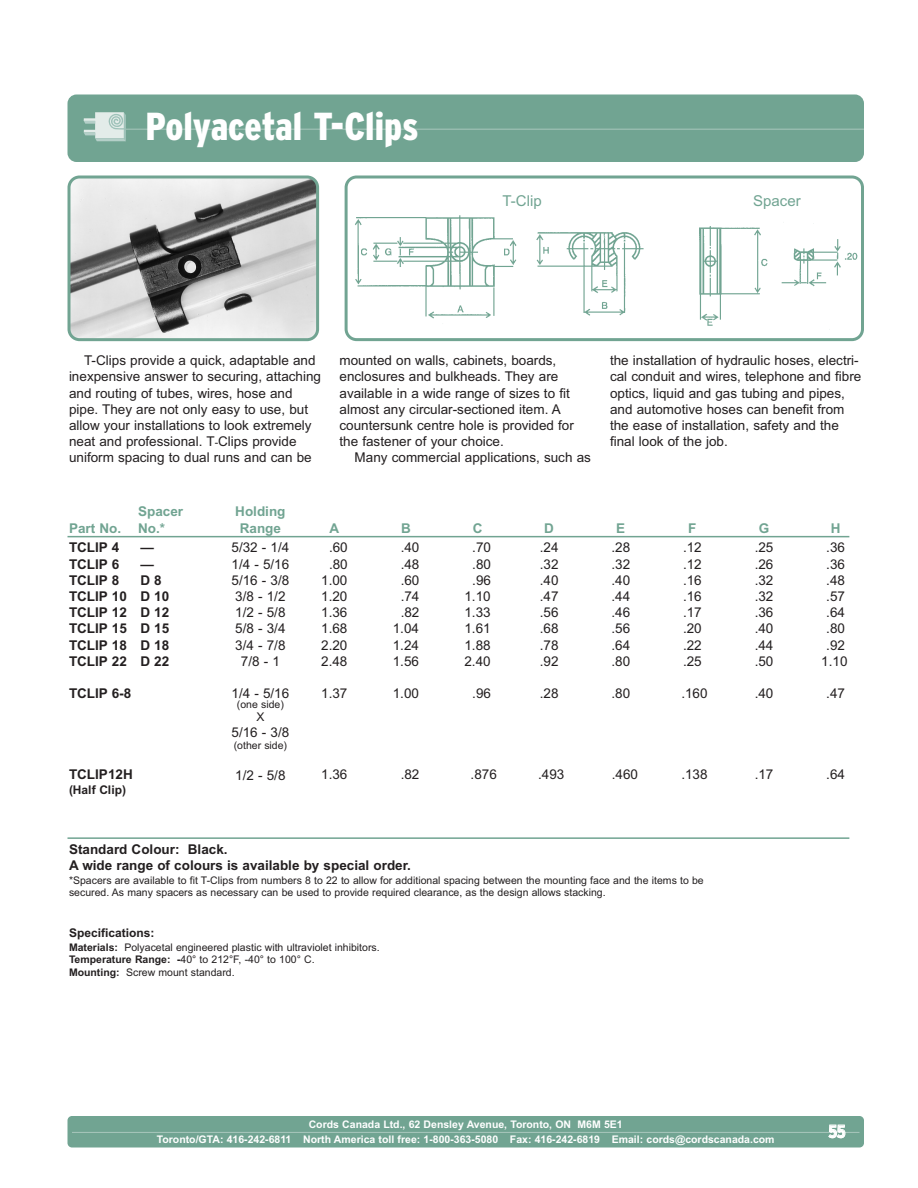
<style>
.page{position:relative;width:918px;height:1188px;background:#fff}
.page>*{position:absolute;margin:0;border:0;box-sizing:border-box;transform-origin:0 0}
.t1{font:900 condensed 39px "Interstate";color:#fff}
.t2{font:700 condensed 18px "Interstate";color:#fff}
.t3{font:15px "Arial";color:#71a492}
.t4{font:13.5px/16.2px "Arial";color:#231f20;text-align:center}
.t5{font:700 13.5px/16.2px "Arial";color:#231f20}
.t6{font:700 13.5px/16.2px "Arial";color:#71a492}
.t7{font:700 12px "Arial";color:#231f20}
.t8{font:12px "Arial";color:#231f20}
.t9{font:10.5px/12.6px "Arial";color:#231f20}
.t10{font:700 10.5px/15px "Arial";color:#fff;text-align:center}
.s1{font-size:10.5px}
.s2{font-weight:700}
</style>
<div class="page">
<div style="left:68px;top:1116px;width:796px;height:32px;background:#71a492;border-radius:4px"></div>
<hr style="left:72px;top:1132px;width:788px;height:1px;background:#a3c3b8">
<div style="left:68px;top:94px;width:796px;height:68px;background:#71a492;border-radius:9px"></div>
<hr style="left:122px;top:129px;width:742px;height:1px;background:#a3c3b8">
<svg style="left:84px;top:112px;width:42px;height:29px"></svg>
<svg style="left:68px;top:176px;width:251px;height:165px"></svg>
<svg style="left:345px;top:176px;width:519px;height:165px"></svg>
<hr style="left:68px;top:536px;width:781px;height:1px;background:#71a492">
<hr style="left:68px;top:837px;width:781px;height:2px;background:#71a492">
<div style="left:471px;top:186px;width:102px;height:24px;background:#fff"></div>
<div style="left:739px;top:186px;width:76px;height:24px;background:#fff"></div>
<h1 class="t1" style="left:146px;top:111px;width:274px">Polyacetal T-Clips</h1>
<p class="t3" style="left:503px;top:195px;width:41px">T-Clip</p>
<p class="t3" style="left:753px;top:195px;width:49px">Spacer</p>
<p class="t4" style="left:69px;top:354px;width:254px;text-align:left;text-indent:15px">T-Clips provide a quick, adaptable and inexpensive answer to securing, attaching and routing of tubes, wires, hose and pipe. They are not only easy to use, but allow your installations to look extremely neat and professional. T<span class="s1">-</span>Clips provide uniform spacing to dual runs and can be</p>
<p class="t4" style="left:340px;top:354px;width:236px;text-align:left">mounted on walls, cabinets, boards, enclosures and bulkheads. They are available in a wide range of sizes to fit almost any circular-sectioned item. A countersunk centre hole is provided for the fastener of your choice.</p>
<p class="t4" style="left:355px;top:451px;width:238px">Many commercial applications, such as</p>
<p class="t4" style="left:610px;top:354px;width:253px;text-align:left">the installation of hydraulic hoses, electri&shy;cal conduit and wires, telephone and fibre optics, liquid and gas tubing and pipes, and automotive hoses can benefit from the ease of installation, safety and the final look of the job.</p>
<p class="t6" style="left:69px;top:521px;width:54px">Part No.</p>
<p class="t6" style="left:138px;top:505px;width:47px">Spacer<br>No.*</p>
<p class="t6" style="left:235px;top:505px;width:52px;text-align:center">Holding<br>Range</p>
<p class="t6" style="left:329px;top:521px;width:11px">A</p>
<p class="t6" style="left:401px;top:521px;width:11px">B</p>
<p class="t6" style="left:473px;top:521px;width:11px">C</p>
<p class="t6" style="left:544px;top:521px;width:11px">D</p>
<p class="t6" style="left:616px;top:521px;width:11px">E</p>
<p class="t6" style="left:688px;top:521px;width:10px">F</p>
<p class="t6" style="left:759px;top:521px;width:12px">G</p>
<p class="t6" style="left:831px;top:521px;width:11px">H</p>
<p class="t5" style="left:69px;top:541px;width:59px">TCLIP 4<br>TCLIP 6<br>TCLIP 8<br>TCLIP 10<br>TCLIP 12<br>TCLIP 15<br>TCLIP 18<br>TCLIP 22</p>
<p class="t5" style="left:69px;top:687px;width:64px">TCLIP 6-8</p>
<p class="t5" style="left:69px;top:768px;width:65px">TCLIP12H</p>
<p class="t7" style="left:69px;top:786px;width:58px">(Half Clip)</p>
<p class="t5" style="left:140px;top:541px;width:30px">— —<br>D 8<br>D 10<br>D 12<br>D 15<br>D 18<br>D 22</p>
<p class="t4" style="left:232px;top:541px;width:59px">5/32 - 1/4<br>1/4 - 5/16<br>5/16 - 3/8<br>3/8 - 1/2<br>1/2 - 5/8<br>5/8 - 3/4<br>3/4 - 7/8<br>7/8 - 1</p>
<p class="t4" style="left:232px;top:687px;width:59px">1/4 - 5/16</p>
<p class="t9" style="left:237px;top:699px;width:48px">(one side)</p>
<p class="t8" style="left:256px;top:713px;width:10px">X</p>
<p class="t4" style="left:232px;top:725px;width:59px">5/16 - 3/8</p>
<p class="t9" style="left:234px;top:740px;width:55px">(other side)</p>
<p class="t4" style="left:235px;top:768px;width:52px">1/2 - 5/8</p>
<p class="t4" style="left:321px;top:541px;width:28px">.60 .80<br>1.00<br>1.20<br>1.36<br>1.68<br>2.20<br>2.48</p>
<p class="t4" style="left:321px;top:687px;width:28px">1.37</p>
<p class="t4" style="left:321px;top:768px;width:28px">1.36</p>
<p class="t4" style="left:393px;top:541px;width:28px">.40 .48 .60 .74 .82<br>1.04<br>1.24<br>1.56</p>
<p class="t4" style="left:393px;top:687px;width:28px">1.00</p>
<p class="t4" style="left:401px;top:768px;width:20px">.82</p>
<p class="t4" style="left:464px;top:541px;width:28px">.70 .80 .96<br>1.10<br>1.33<br>1.61<br>1.88<br>2.40</p>
<p class="t4" style="left:472px;top:687px;width:20px">.96</p>
<p class="t4" style="left:471px;top:768px;width:28px">.876</p>
<p class="t4" style="left:540px;top:541px;width:20px;text-align:justify">.24 .32 .40 .47 .56 .68 .78 .92</p>
<p class="t4" style="left:540px;top:687px;width:20px">.28</p>
<p class="t4" style="left:538px;top:768px;width:28px">.493</p>
<p class="t4" style="left:611px;top:541px;width:20px;text-align:justify">.28 .32 .40 .44 .46 .56 .64 .80</p>
<p class="t4" style="left:611px;top:687px;width:20px">.80</p>
<p class="t4" style="left:612px;top:768px;width:28px">.460</p>
<p class="t4" style="left:683px;top:541px;width:20px;text-align:justify">.12 .12 .16 .16 .17 .20 .22 .25</p>
<p class="t4" style="left:681px;top:687px;width:28px">.160</p>
<p class="t4" style="left:681px;top:768px;width:28px">.138</p>
<p class="t4" style="left:755px;top:541px;width:20px;text-align:justify">.25 .26 .32 .32 .36 .40 .44 .50</p>
<p class="t4" style="left:755px;top:687px;width:20px">.40</p>
<p class="t4" style="left:755px;top:768px;width:20px">.17</p>
<p class="t4" style="left:821px;top:541px;width:28px">.36 .36 .48 .57 .64 .80 .92<br>1.10</p>
<p class="t4" style="left:826px;top:687px;width:20px">.47</p>
<p class="t4" style="left:826px;top:768px;width:20px">.64</p>
<p class="t5" style="left:69px;top:842px;width:344px">Standard Colour: Black.<br>A wide range of colours is available by special order.</p>
<p class="t9" style="left:69px;top:875px;width:636px">*Spacers are available to fit T-Clips from numbers 8 to 22 to allow for additional spacing between the mounting face and the items to be secured. As many spacers as necessary can be used to provide required clearance, as the design allows stacking.</p>
<p class="t7" style="left:69px;top:929px;width:87px">Specifications:</p>
<p class="t9" style="left:69px;top:942px;width:312px"><span class="s2">Materials:</span> Polyacetal engineered plastic with ultraviolet inhibitors.<br><span class="s2">Temperature Range: -</span>40° to 212°F, -40° to 100° C.<br><span class="s2">Mounting:</span> Screw mount standard.</p>
<p class="t10" style="left:157px;top:1118px;width:619px">Cords Canada Ltd., 62 Densley Avenue, Toronto, ON M6M 5E1<br>Toronto/GTA: 416-242-6811 North America toll free: 1-800-363-5080 Fax: 416-242-6819 Email: cords@cordscanada.com</p>
<h2 class="t2" style="left:828px;top:1124px;width:19px">55</h2>
</div>
